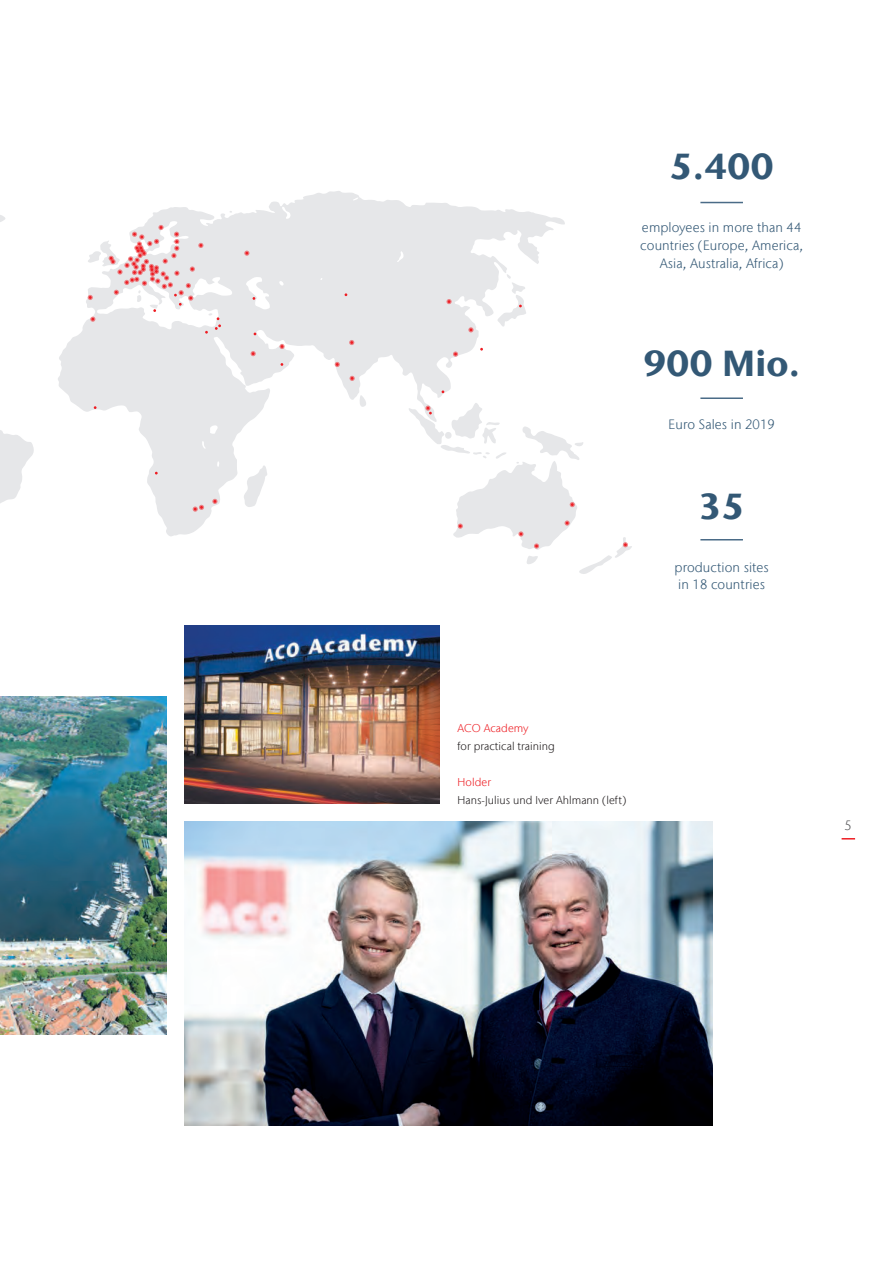
<style>
.page{position:relative;width:893px;height:1263px;background:#fff}
.page>*{position:absolute;margin:0;border:0;box-sizing:border-box;transform-origin:0 0}
.Accentuation{font:700 36px "Stone Sans IIITC Com";letter-spacing:.005em;color:#335875}
.Body_copy{font:300 13.5px/17.9px "Stone Sans IIITC Com";letter-spacing:.005em;color:#335875}
.t1{font:300 13.5px "Stone Sans IIITC Com";color:#57585a}
.Foot_note{font:300 11.25px/17.9px "Stone Sans IIITC Com";letter-spacing:.005em;color:#231f20}
.Foot_note-2{font:300 11.25px "Stone Sans IIITC Com";letter-spacing:.005em;color:#ee1d23}
.s1{color:#ee1d23}
</style>
<div class="page">
<svg style="left:842px;top:838px;width:13px;height:1px"></svg>
<img style="left:185px;top:625px;width:255px;height:179px">
<img style="left:0;top:697px;width:166px;height:338px">
<img style="left:185px;top:821px;width:528px;height:304px">
<svg style="left:58px;top:191px;width:507px;height:345px"></svg>
<svg style="left:0;top:215px;width:34px;height:288px"></svg>
<svg style="left:497px;top:274px;width:29px;height:53px"></svg>
<svg style="left:279px;top:344px;width:6px;height:5px"></svg>
<svg style="left:251px;top:351px;width:5px;height:5px"></svg>
<svg style="left:453px;top:351px;width:5px;height:6px"></svg>
<svg style="left:468px;top:327px;width:6px;height:5px"></svg>
<svg style="left:409px;top:403px;width:223px;height:171px"></svg>
<svg style="left:350px;top:376px;width:5px;height:5px"></svg>
<svg style="left:446px;top:299px;width:6px;height:5px"></svg>
<svg style="left:212px;top:499px;width:6px;height:5px"></svg>
<svg style="left:193px;top:505px;width:11px;height:7px"></svg>
<svg style="left:335px;top:362px;width:5px;height:5px"></svg>
<svg style="left:349px;top:340px;width:5px;height:5px"></svg>
<svg style="left:244px;top:251px;width:5px;height:5px"></svg>
<svg style="left:88px;top:225px;width:133px;height:109px"></svg>
<hr style="left:700px;top:539px;width:43px;height:1px;background:#4a6b87">
<hr style="left:700px;top:397px;width:43px;height:2px;background:#4a6b87">
<hr style="left:700px;top:202px;width:43px;height:1px;background:#4a6b87">
<p class="Accentuation" style="left:670px;top:144px;width:105px">5.400</p>
<p class="Body_copy" style="left:640px;top:218px;width:164px;text-align:center">employees in more than 44 countries (Europe, America,<br>Asia, Australia, Africa)</p>
<p class="Accentuation" style="left:643px;top:340px;width:158px">900 Mio.</p>
<p class="Body_copy" style="left:669px;top:415px;width:108px">Euro Sales in 2019</p>
<p class="Accentuation" style="left:699px;top:483px;width:48px">35</p>
<p class="Body_copy" style="left:674px;top:558px;width:96px">production sites in 18 countries</p>
<p class="Foot_note-2" style="left:458px;top:721px;width:73px">ACO Academy</p>
<p class="Foot_note" style="left:458px;top:737px;width:99px">for practical training</p>
<p class="Foot_note" style="left:458px;top:773px;width:170px"><span class="s1">Holder<br></span>Hans-Julius und Iver Ahlmann (left)</p>
<p class="t1" style="left:845px;top:816px;width:9px">5</p>
</div>
